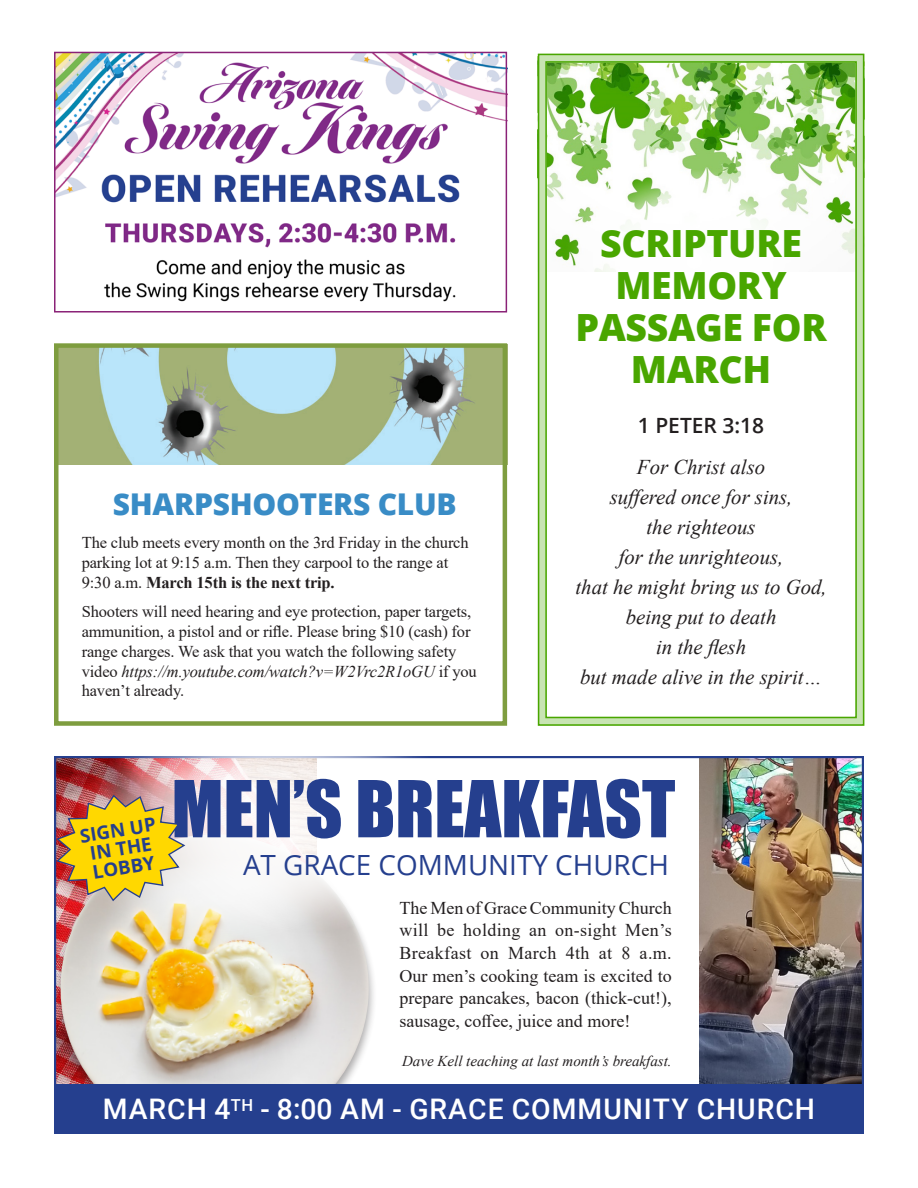
<style>
.page{position:relative;width:918px;height:1188px;background:#fff}
.page>*{position:absolute;margin:0;border:0;box-sizing:border-box;transform-origin:0 0}
.t1{font:72.45px "Impact";color:#253f8e}
.t2{font:800 37.5px/42px "Open Sans";letter-spacing:-.01em;color:#49a600;text-align:center}
.headline_1{font:800 30px "Open Sans";letter-spacing:-.01em;color:#398cc6}
.t3{font:500 28.35px "Roboto";letter-spacing:.035em;color:#fff}
.t4{font:27.75px "Open Sans";color:#253f8e}
.body_copy{font:italic 21px/30px "Times New Roman";color:#231f20;text-align:center}
.body_copy-2{font:600 21px "Open Sans";color:#231f20}
.t5{font:700 18.75px/18.8px "Open Sans";color:#253f8e;text-align:center}
.body_copy-3{font:18px/22.5px "Times New Roman";color:#231f20;text-align:justify}
.body_copy-4{font:16.5px/19.8px "Times New Roman";letter-spacing:-.01em;color:#231f20}
.body_copy-5{font:italic 15px "Times New Roman";color:#231f20}
.s1{font-weight:700}
.s2{font-style:italic}
</style>
<div class="page">
<img style="left:700px;top:759px;width:161px;height:326px">
<img style="left:57px;top:902px;width:319px;height:183px">
<svg style="left:537px;top:53px;width:328px;height:673px"></svg>
<div style="left:545px;top:61px;width:312px;height:657px;border:2px solid #49a600"></div>
<img style="left:65px;top:726px;width:316px;height:216px;border-radius:50%">
<svg style="left:147px;top:715px;width:316px;height:217px"></svg>
<div style="left:562px;top:170px;width:263px;height:180px;background:#fff;border-radius:50%"></div>
<div style="left:54px;top:1085px;width:810px;height:49px;background:#253f8e"></div>
<img style="left:59px;top:348px;width:443px;height:116px">
<div style="left:54px;top:343px;width:453px;height:383px;border:4px solid #7e9d3f"></div>
<img style="left:57px;top:55px;width:447px;height:247px">
<div style="left:54px;top:52px;width:453px;height:261px;border:2px solid #8a2277"></div>
<img style="left:55px;top:794px;width:132px;height:108px">
<p class="headline_1" style="left:113px;top:481px;width:345px">SHARPSHOOTERS CLUB</p>
<p class="body_copy-4" style="left:82px;top:532px;width:388px">The club meets every month on the 3rd Friday in the church parking lot at 9:15 a.m. Then they carpool to the range at<br>9:30 a.m. <span class="s1">March 15th is the next trip.</span></p>
<p class="body_copy-4" style="left:82px;top:601px;width:397px">Shooters will need hearing and eye protection, paper targets, ammunition, a pistol and or rifle. Please bring $10 (cash) for range charges. We ask that you watch the following safety video <span class="s2">https://m.youtube.com/watch?v=W2Vrc2R1oGU</span> if you haven’t already.</p>
<p class="t2" style="left:575px;top:220px;width:253px">SCRIPTURE<br>MEMORY<br>PASSAGE FOR<br>MARCH</p>
<p class="body_copy-2" style="left:638px;top:411px;width:128px">1 PETER 3:18</p>
<p class="body_copy" style="left:575px;top:452px;width:253px">For Christ also<br>suffered once for sins,<br>the righteous<br>for the unrighteous,<br>that he might bring us to God, being put to death<br>in the flesh<br>but made alive in the spirit…</p>
<p class="t5" style="left:79px;top:826px;width:78px;rotate:-9deg">SIGN UP<br>IN THE<br>LOBBY</p>
<p class="t1" style="left:172px;top:753px;width:505px">MEN’S BREAKFAST</p>
<p class="t4" style="left:243px;top:846px;width:427px">AT GRACE COMMUNITY CHURCH</p>
<p class="body_copy-3" style="left:400px;top:896px;width:274px">The Men of Grace Community Church will be holding an on-sight Men’s Breakfast on March 4th at 8 a.m.<br>Our men’s cooking team is excited to prepare pancakes, bacon (thick-cut!), sausage, coffee, juice and more!</p>
<p class="body_copy-5" style="left:402px;top:1051px;width:271px">Dave Kell teaching at last month’s breakfast.</p>
<p class="t3" style="left:103px;top:1089px;width:714px">MARCH 4<sup>TH</sup> - 8:00 AM - GRACE COMMUNITY CHURCH</p>
</div>
